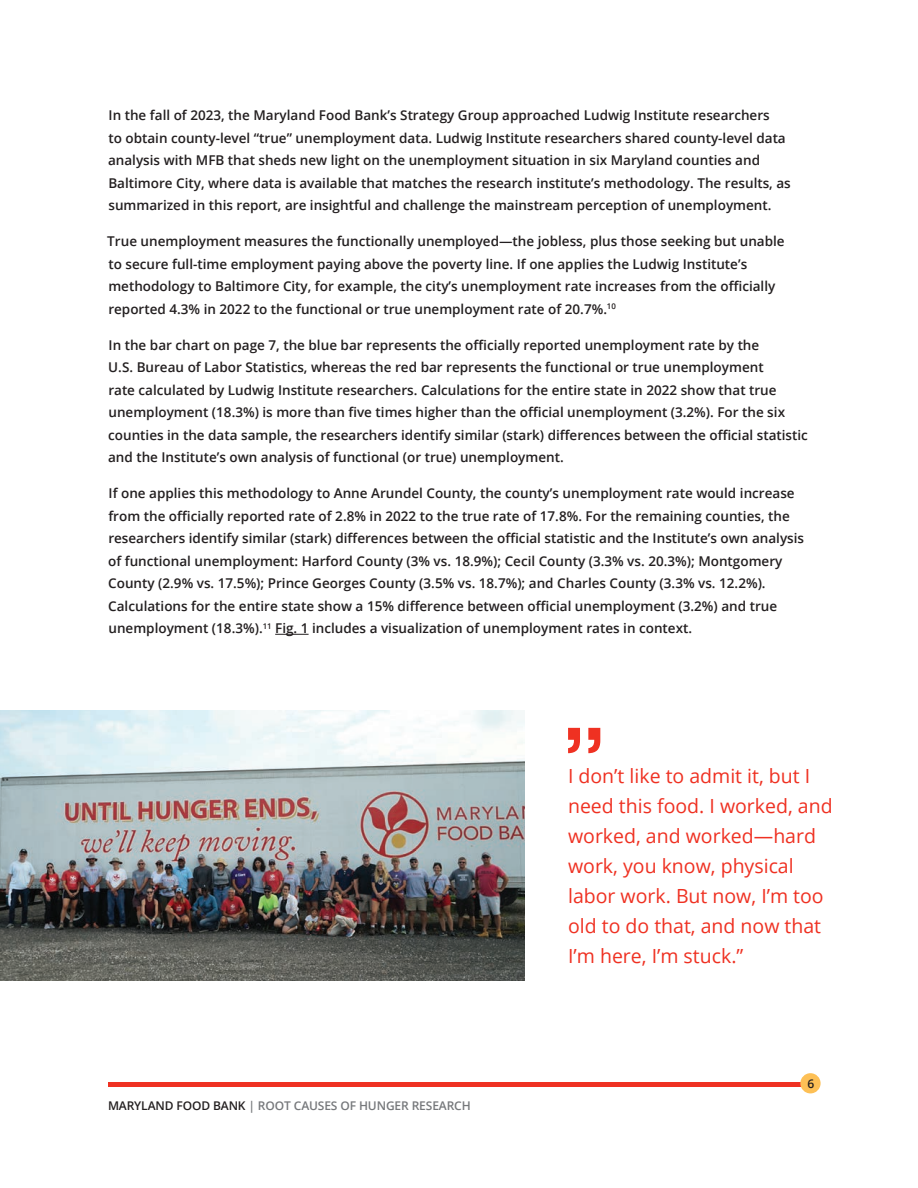
<style>
.page{position:relative;width:918px;height:1188px;background:#fff}
.page>*{position:absolute;margin:0;border:0;box-sizing:border-box;transform-origin:0 0}
.t1{font:19.5px/30px "Open Sans";color:#ef3122}
.t2{font:600 13.5px/22.5px "Open Sans";color:#231f20}
.t3{font:600 12px "Open Sans";letter-spacing:-.01em;color:#76787b}
.t4{font:600 12px "Open Sans";color:#231f20}
.s1{color:#231f20}
</style>
<div class="page">
<hr style="left:108px;top:1082px;width:702px;height:4px;background:#ef3122">
<div style="left:800px;top:1073px;width:21px;height:20px;background:#fdc056;border-radius:50%"></div>
<hr style="left:275px;top:634px;width:34px;height:1px;background:#231f20">
<img style="left:0;top:711px;width:525px;height:270px">
<svg style="left:568px;top:728px;width:32px;height:25px"></svg>
<p class="t2" style="left:108px;top:104px;width:684px">In the fall of 2023, the Maryland Food Bank’s Strategy Group approached Ludwig Institute researchers<br>to obtain county-level “true” unemployment data. Ludwig Institute researchers shared county-level data analysis with MFB that sheds new light on the unemployment situation in six Maryland counties and Baltimore City, where data is available that matches the research institute’s methodology. The results, as summarized in this report, are insightful and challenge the mainstream perception of unemployment.</p>
<p class="t2" style="left:107px;top:230px;width:679px">True unemployment measures the functionally unemployed—the jobless, plus those seeking but unable to secure full-time employment paying above the poverty line. If one applies the Ludwig Institute’s methodology to Baltimore City, for example, the city’s unemployment rate increases from the officially reported 4.3% in 2022 to the functional or true unemployment rate of 20.7%.<sup>10</sup></p>
<p class="t2" style="left:108px;top:333px;width:701px">In the bar chart on page 7, the blue bar represents the officially reported unemployment rate by the<br>U.S. Bureau of Labor Statistics, whereas the red bar represents the functional or true unemployment<br>rate calculated by Ludwig Institute researchers. Calculations for the entire state in 2022 show that true unemployment (18.3%) is more than five times higher than the official unemployment (3.2%). For the six counties in the data sample, the researchers identify similar (stark) differences between the official statistic and the Institute’s own analysis of functional (or true) unemployment.</p>
<p class="t2" style="left:108px;top:482px;width:697px">If one applies this methodology to Anne Arundel County, the county’s unemployment rate would increase from the officially reported rate of 2.8% in 2022 to the true rate of 17.8%. For the remaining counties, the researchers identify similar (stark) differences between the official statistic and the Institute’s own analysis of functional unemployment: Harford County (3% vs. 18.9%); Cecil County (3.3% vs. 20.3%); Montgomery County (2.9% vs. 17.5%); Prince Georges County (3.5% vs. 18.7%); and Charles County (3.3% vs. 12.2%).<br>Calculations for the entire state show a 15% difference between official unemployment (3.2%) and true unemployment (18.3%).<sup>11</sup> Fig. 1 includes a visualization of unemployment rates in context.</p>
<h1 class="t1" style="left:568px;top:761px;width:266px">I don’t like to admit it, but I need this food. I worked, and worked, and worked—hard work, you know, physical labor work. But now, I’m too old to do that, and now that<br>I’m here, I’m stuck.”</h1>
<p class="t3" style="left:108px;top:1097px;width:364px"><span class="s1">MARYLAND FOOD BANK</span> | ROOT CAUSES OF HUNGER RESEARCH</p>
<p class="t4" style="left:807px;top:1075px;width:8px">6</p>
</div>
